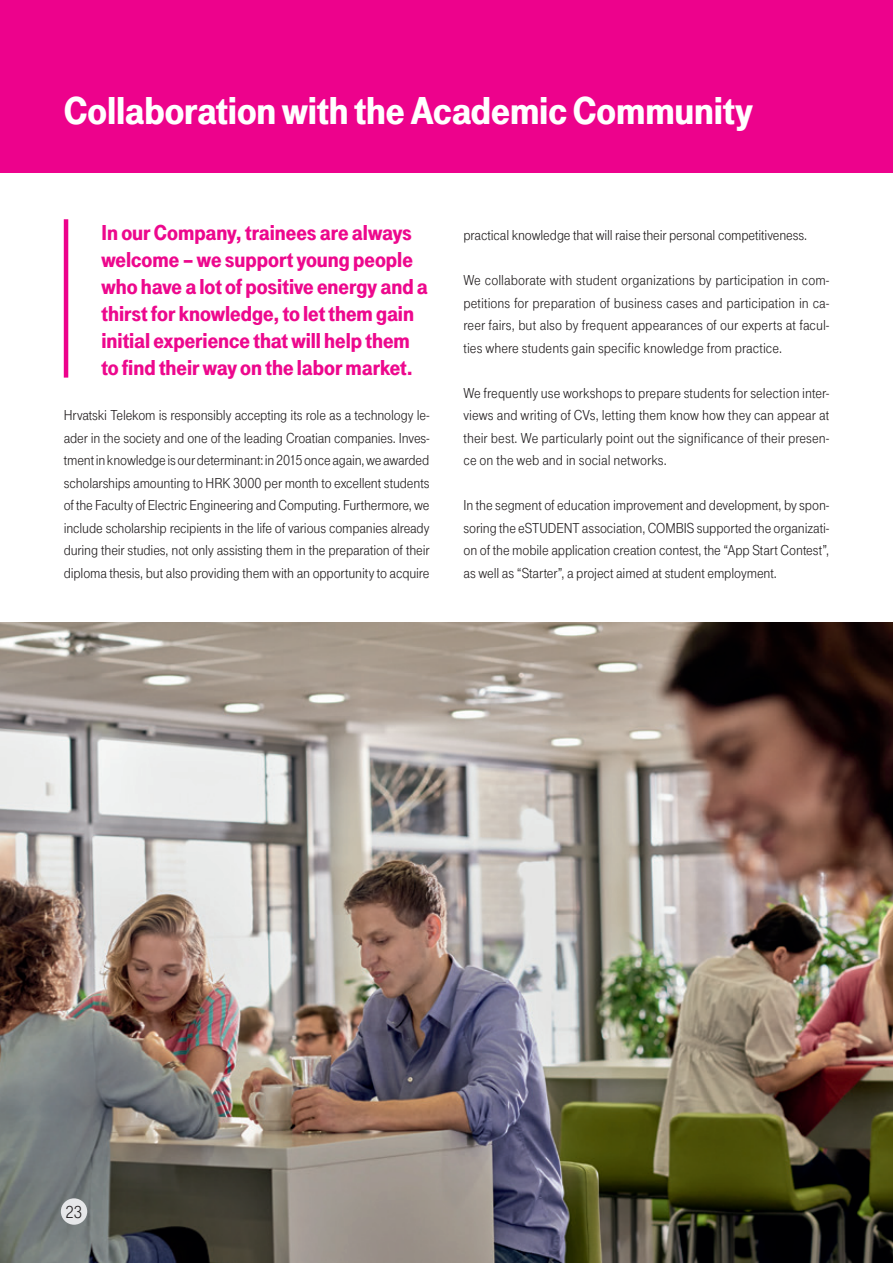
<style>
.page{position:relative;width:893px;height:1263px;background:#fff}
.page>*{position:absolute;margin:0;border:0;box-sizing:border-box;transform-origin:0 0}
.podnaslov{font:40.5px "Tele Grotesk Ultr";letter-spacing:-.005em;color:#fff}
.podnaslov-2{font:22.5px/27px "Tele Grotesk Ultr";color:#ed088d}
.t1{font:18px "Tele Grotesk Norm";color:#231f20}
.t{font:15px/22.5px "Tele Grotesk Norm";letter-spacing:-.005em;color:#231f20;text-align:justify}
</style>
<div class="page">
<img style="left:0;top:623px;width:893px;height:640px">
<div style="left:0;top:0;width:893px;height:173px;background:#ed028c"></div>
<hr style="left:64px;top:219px;width:4px;height:159px;background:#ed028c">
<div style="left:61px;top:1198px;width:26px;height:27px;background:#e6e7e9;border-radius:50%"></div>
<p class="podnaslov" style="left:64px;top:88px;width:690px">Collaboration with the Academic Community</p>
<p class="podnaslov-2" style="left:101px;top:219px;width:328px">In our Company, trainees are always welcome – we support young people who have a lot of positive energy and a thirst for knowledge, to let them gain initial experience that will help them to find their way on the labor market.</p>
<p class="t" style="left:64px;top:404px;width:367px">Hrvatski Telekom is responsibly accepting its role as a technology le&shy;ader in the society and one of the leading Croatian companies. Inves&shy;tment in knowledge is our determinant: in 2015 once again, we awarded scholarships amounting to HRK 3000 per month to excellent students of the Faculty of Electric Engineering and Computing. Furthermore, we include scholarship recipients in the life of various companies already during their studies, not only assisting them in the preparation of their diploma thesis, but also providing them with an opportunity to acquire</p>
<p class="t" style="left:463px;top:224px;width:345px">practical knowledge that will raise their personal competitiveness.</p>
<p class="t" style="left:463px;top:269px;width:367px">We collaborate with student organizations by participation in com&shy;petitions for preparation of business cases and participation in ca&shy;reer fairs, but also by frequent appearances of our experts at facul&shy;ties where students gain specific knowledge from practice.</p>
<p class="t" style="left:463px;top:382px;width:367px">We frequently use workshops to prepare students for selection inter&shy;views and writing of CVs, letting them know how they can appear at their best. We particularly point out the significance of their presen&shy;ce on the web and in social networks.</p>
<p class="t" style="left:463px;top:494px;width:367px">In the segment of education improvement and development, by spon&shy;soring the eSTUDENT association, COMBIS supported the organizati&shy;on of the mobile application creation contest, the “App Start Contest”, as well as “Starter”, a project aimed at student employment.</p>
<p class="t1" style="left:66px;top:1202px;width:18px">23</p>
</div>
